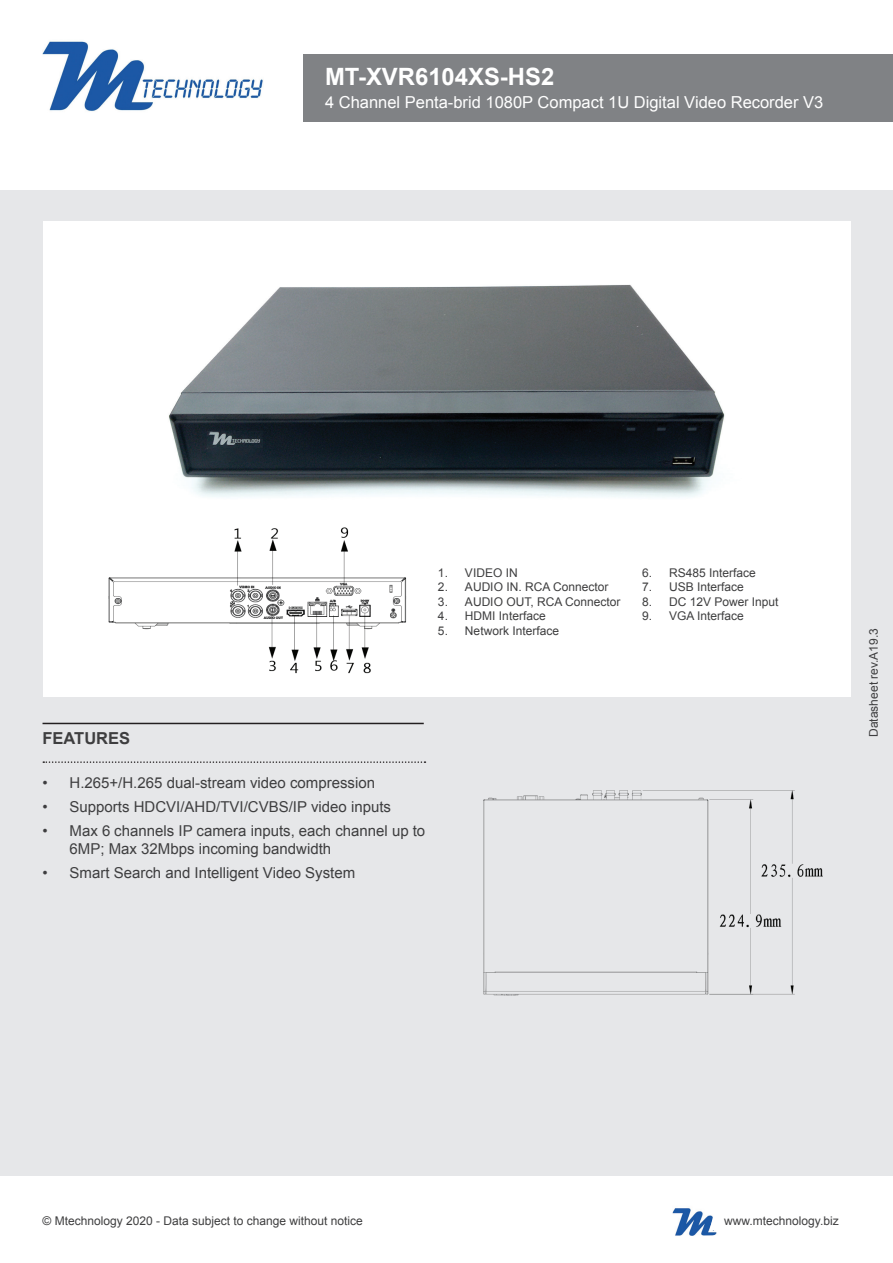
<style>
.page{position:relative;width:893px;height:1263px;background:#fff}
.page>*{position:absolute;margin:0;border:0;box-sizing:border-box;transform-origin:0 0}
.t1{font:700 23.85px "Arial";color:#fff}
.t2{font:16.5px "Arial";color:#fff}
.t3{font:700 16.5px "Arial";color:#3e3e3f}
.t4{font:15px/18px "Arial";color:#3e3e3f}
.t5{font:12px "Arial";color:#3e3e3f}
</style>
<div class="page">
<div style="left:0;top:190px;width:893px;height:985px;background:#e6e7e9"></div>
<div style="left:303px;top:54px;width:590px;height:68px;background:#808285"></div>
<img style="left:43px;top:41px;width:220px;height:71px">
<hr style="left:43px;top:723px;width:381px;height:1px;background:#231f20">
<svg style="left:43px;top:761px;width:382px;height:2px"></svg>
<div style="left:43px;top:221px;width:807px;height:476px;background:#fff"></div>
<img style="left:169px;top:284px;width:556px;height:214px">
<img style="left:672px;top:1208px;width:45px;height:28px">
<img style="left:108px;top:527px;width:299px;height:147px">
<img style="left:483px;top:790px;width:340px;height:206px">
<h1 class="t1" style="left:325px;top:61px;width:231px">MT-XVR6104XS-HS2</h1>
<h2 class="t2" style="left:325px;top:91px;width:500px">4 Channel Penta-brid 1080P Compact 1U Digital Video Recorder V3</h2>
<p class="t5" style="left:438px;top:565px;width:81px">1. VIDEO IN</p>
<p class="t5" style="left:438px;top:579px;width:172px">2. AUDIO IN. RCA Connector</p>
<p class="t5" style="left:438px;top:594px;width:184px">3. AUDIO OUT, RCA Connector</p>
<p class="t5" style="left:438px;top:608px;width:109px">4. HDMI Interface</p>
<p class="t5" style="left:438px;top:623px;width:123px">5. Network Interface</p>
<p class="t5" style="left:642px;top:565px;width:115px">6. RS485 Interface</p>
<p class="t5" style="left:642px;top:579px;width:103px">7. USB Interface</p>
<p class="t5" style="left:642px;top:594px;width:138px">8. DC 12V Power Input</p>
<p class="t5" style="left:642px;top:608px;width:103px">9. VGA Interface</p>
<h2 class="t3" style="left:43px;top:727px;width:89px">FEATURES</h2>
<p class="t4" style="left:43px;top:774px;width:334px">• H.265+/H.265 dual-stream video compression</p>
<p class="t4" style="left:43px;top:798px;width:350px">• Supports HDCVI/AHD/TVI/CVBS/IP video inputs</p>
<p class="t4" style="left:70px;top:822px;width:357px;text-indent:-27px">• Max 6 channels IP camera inputs, each channel up to<br>6MP; Max 32Mbps incoming bandwidth</p>
<p class="t4" style="left:43px;top:864px;width:314px">• Smart Search and Intelligent Video System</p>
<p class="t5" style="left:866px;top:737px;width:110px;rotate:-90deg">Datasheet rev.A19.3</p>
<p class="t5" style="left:43px;top:1213px;width:322px">© Mtechnology 2020 - Data subject to change without notice</p>
<p class="t5" style="left:724px;top:1213px;width:116px">www.mtechnology.biz</p>
</div>
